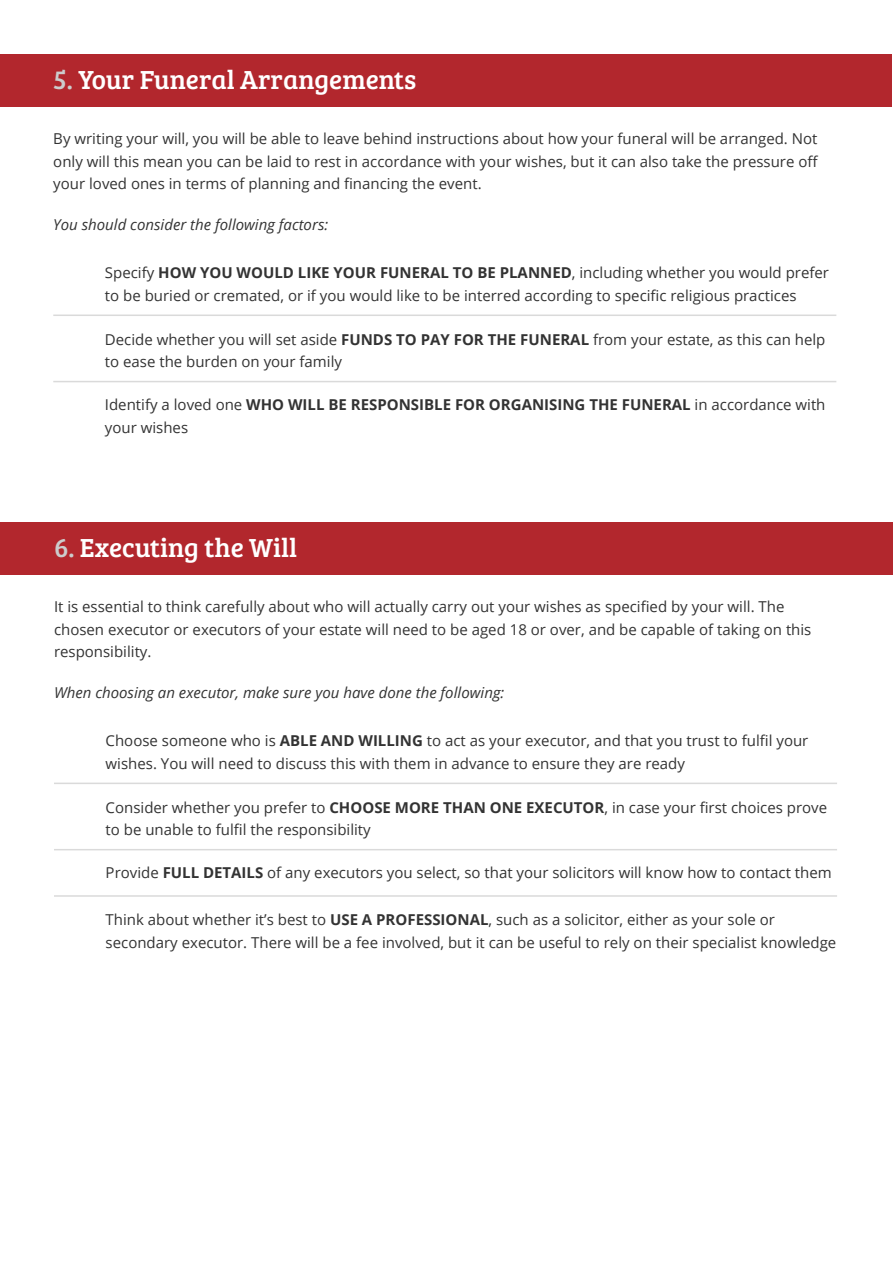
<style>
.page{position:relative;width:893px;height:1263px;background:#fff}
.page>*{position:absolute;margin:0;border:0;box-sizing:border-box;transform-origin:0 0}
.t1{font:27px "Bree Serif";color:#fff}
.t2{font:15px/22.5px "Open Sans";color:#333}
.t3{font:italic 15px "Open Sans";color:#333}
.s1{color:#ccc}
.s2{font-weight:700}
</style>
<div class="page">
<div style="left:0;top:522px;width:892px;height:53px;background:#b2272d"></div>
<hr style="left:54px;top:783px;width:783px;height:1px;background:#dadada">
<hr style="left:54px;top:849px;width:783px;height:1px;background:#dadada">
<hr style="left:54px;top:895px;width:783px;height:2px;background:#dadada">
<div style="left:0;top:54px;width:892px;height:52px;background:#b2272d"></div>
<hr style="left:53px;top:314px;width:783px;height:2px;background:#dadada">
<hr style="left:53px;top:381px;width:783px;height:1px;background:#dadada">
<p class="t1" style="left:53px;top:60px;width:364px"><span class="s1">5.</span> Your Funeral Arrangements</p>
<p class="t2" style="left:53px;top:127px;width:766px;text-align:justify">By writing your will, you will be able to leave behind instructions about how your funeral will be arranged. Not only will this mean you can be laid to rest in accordance with your wishes, but it can also take the pressure off your loved ones in terms of planning and financing the event.</p>
<p class="t3" style="left:53px;top:214px;width:276px">You should consider the following factors:</p>
<p class="t2" style="left:105px;top:261px;width:726px">Specify <span class="s2">HOW YOU WOULD LIKE YOUR FUNERAL TO BE PLANNED</span>, including whether you would prefer to be buried or cremated, or if you would like to be interred according to specific religious practices</p>
<p class="t2" style="left:105px;top:327px;width:722px">Decide whether you will set aside <span class="s2">FUNDS TO PAY FOR THE FUNERAL</span> from your estate, as this can help to ease the burden on your family</p>
<p class="t2" style="left:105px;top:393px;width:722px">Identify a loved one <span class="s2">WHO WILL BE RESPONSIBLE FOR ORGANISING THE FUNERAL</span> in accordance with your wishes</p>
<p class="t1" style="left:54px;top:528px;width:245px"><span class="s1">6.</span> Executing the Will</p>
<p class="t2" style="left:54px;top:595px;width:759px">It is essential to think carefully about who will actually carry out your wishes as specified by your will. The chosen executor or executors of your estate will need to be aged 18 or over, and be capable of taking on this responsibility.</p>
<p class="t3" style="left:54px;top:682px;width:452px">When choosing an executor, make sure you have done the following:</p>
<p class="t2" style="left:106px;top:729px;width:704px">Choose someone who is <span class="s2">ABLE AND WILLING</span> to act as your executor, and that you trust to fulfil your wishes. You will need to discuss this with them in advance to ensure they are ready</p>
<p class="t2" style="left:106px;top:796px;width:723px">Consider whether you prefer to <span class="s2">CHOOSE MORE THAN ONE EXECUTOR</span>, in case your first choices prove to be unable to fulfil the responsibility</p>
<p class="t2" style="left:106px;top:861px;width:728px">Provide <span class="s2">FULL DETAILS</span> of any executors you select, so that your solicitors will know how to contact them</p>
<p class="t2" style="left:106px;top:908px;width:732px">Think about whether it’s best to <span class="s2">USE A PROFESSIONAL</span>, such as a solicitor, either as your sole or secondary executor. There will be a fee involved, but it can be useful to rely on their specialist knowledge</p>
</div>
